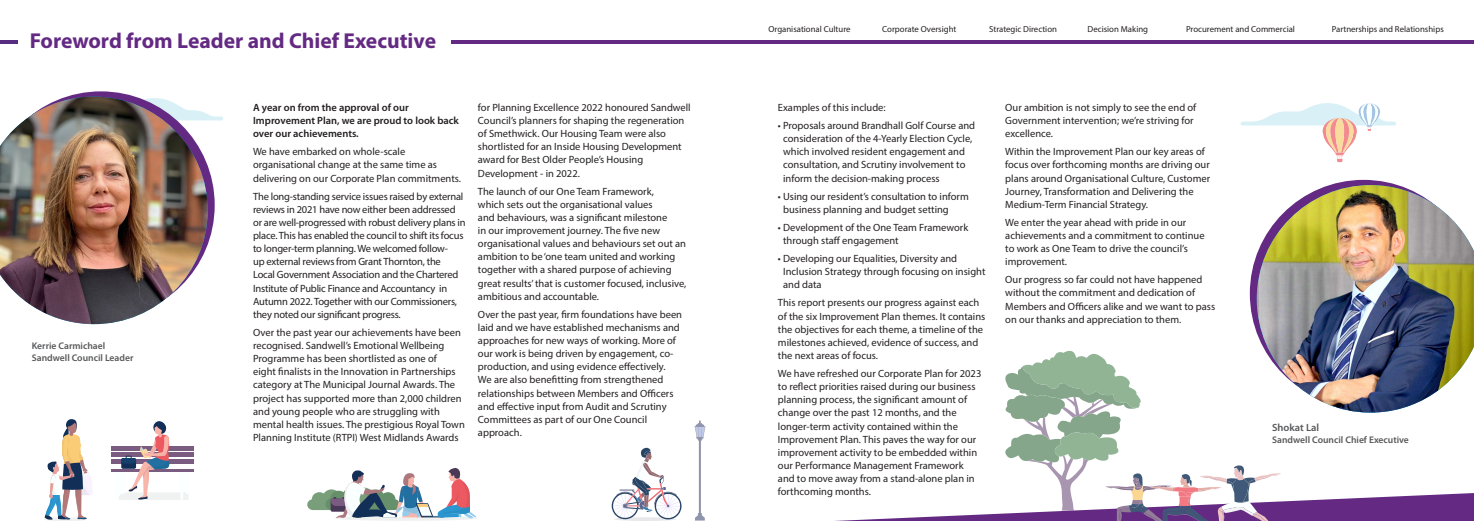
<style>
.page{position:relative;width:1474px;height:521px;background:#fff}
.page>*{position:absolute;margin:0;border:0;box-sizing:border-box;transform-origin:0 0}
.t1{font:700 21.61px "Myriad Pro";color:#642a83}
.t2{font:10.5px/13.1px "Myriad Pro";color:#231f20}
.t3{font:10.5px/13.1px "Myriad Pro";letter-spacing:-.02em;color:#231f20}
.t4{font:600 10.5px/13.1px "Myriad Pro";color:#231f20}
.t5{font:600 10.5px "Myriad Pro";color:#57585a}
.t6{font:600 9.62px "Myriad Pro";color:#57585a}
.t7{font:8.75px "Myriad Pro";color:#231f20}
</style>
<div class="page">
<svg style="left:215px;top:116px;width:8px;height:4px"></svg>
<hr style="left:451px;top:40px;width:1022px;height:3px;background:#642a83">
<hr style="left:0;top:40px;width:18px;height:3px;background:#582c80">
<svg style="left:1249px;top:180px;width:148px;height:150px"></svg>
<img style="left:1256px;top:185px;width:217px;height:166px">
<svg style="left:1240px;top:103px;width:156px;height:59px"></svg>
<svg style="left:611px;top:448px;width:71px;height:73px"></svg>
<svg style="left:834px;top:351px;width:639px;height:170px"></svg>
<hr style="left:44px;top:517px;width:43px;height:4px;background:#f0f2f2;border-radius:50%">
<svg style="left:45px;top:419px;width:47px;height:101px"></svg>
<hr style="left:112px;top:469px;width:82px;height:2px;background:#7a5c80">
<div style="left:112px;top:446px;width:82px;height:5px;background:#7a5c80"></div>
<div style="left:112px;top:452px;width:82px;height:5px;background:#7a5c80"></div>
<div style="left:112px;top:459px;width:82px;height:5px;background:#7a5c80"></div>
<svg style="left:116px;top:421px;width:73px;height:79px"></svg>
<svg style="left:694px;top:420px;width:11px;height:100px"></svg>
<svg style="left:307px;top:468px;width:170px;height:53px"></svg>
<svg style="left:66px;top:91px;width:149px;height:153px"></svg>
<img style="left:0;top:97px;width:208px;height:227px">
<p class="t1" style="left:30px;top:26px;width:408px">Foreword from Leader and Chief Executive</p>
<p class="t6" style="left:32px;top:340px;width:75px">Kerrie Carmichael</p>
<p class="t6" style="left:32px;top:352px;width:103px">Sandwell Council Leader</p>
<p class="t4" style="left:253px;top:101px;width:207px">A year on from the approval of our<br>Improvement Plan, we are proud to look back over our achievements.</p>
<p class="t2" style="left:253px;top:145px;width:209px">We have embarked on whole-scale organisational change at the same time as delivering on our Corporate Plan commitments.</p>
<p class="t3" style="left:253px;top:189px;width:214px">The long-standing service issues raised by external reviews in 2021 have now either been addressed or are well-progressed with robust delivery plans in place. This has enabled the council to shift its focus to longer-term planning. We welcomed follow-<br>up external reviews from Grant Thornton, the<br>Local Government Association and the Chartered Institute of Public Finance and Accountancy in Autumn 2022. Together with our Commissioners, they noted our significant progress.</p>
<p class="t2" style="left:253px;top:326px;width:213px">Over the past year our achievements have been recognised. Sandwell’s Emotional Wellbeing Programme has been shortlisted as one of<br>eight finalists in the Innovation in Partnerships category at The Municipal Journal Awards. The project has supported more than 2,000 children and young people who are struggling with mental health issues. The prestigious Royal Town Planning Institute (RTPI) West Midlands Awards</p>
<p class="t2" style="left:478px;top:101px;width:214px">for Planning Excellence 2022 honoured Sandwell Council’s planners for shaping the regeneration of Smethwick. Our Housing Team were also shortlisted for an Inside Housing Development award for Best Older People’s Housing Development - in 2022.</p>
<p class="t2" style="left:478px;top:184px;width:210px">The launch of our One Team Framework,<br>which sets out the organisational values<br>and behaviours, was a significant milestone<br>in our improvement journey. The five new organisational values and behaviours set out an ambition to be ‘one team united and working together with a shared purpose of achieving great results’ that is customer focused, inclusive, ambitious and accountable.</p>
<p class="t2" style="left:478px;top:307px;width:206px">Over the past year, firm foundations have been laid and we have established mechanisms and approaches for new ways of working. More of our work is being driven by engagement, co&shy;production, and using evidence effectively.<br>We are also benefitting from strengthened relationships between Members and Officers and effective input from Audit and Scrutiny Committees as part of our One Council approach.</p>
<p class="t7" style="left:768px;top:23px;width:83px">Organisational Culture</p>
<p class="t7" style="left:882px;top:23px;width:76px">Corporate Oversight</p>
<p class="t7" style="left:989px;top:23px;width:69px">Strategic Direction</p>
<p class="t7" style="left:1087px;top:23px;width:62px">Decision Making</p>
<p class="t7" style="left:1186px;top:23px;width:110px">Procurement and Commercial</p>
<p class="t7" style="left:1331px;top:23px;width:114px">Partnerships and Relationships</p>
<p class="t2" style="left:778px;top:101px;width:109px">Examples of this include:</p>
<p class="t2" style="left:783px;top:119px;width:193px;text-indent:-5px">• Proposals around Brandhall Golf Course and consideration of the 4-Yearly Election Cycle, which involved resident engagement and consultation, and Scrutiny involvement to inform the decision-making process</p>
<p class="t2" style="left:783px;top:189px;width:187px;text-indent:-5px">• Using our resident’s consultation to inform business planning and budget setting</p>
<p class="t2" style="left:783px;top:221px;width:187px;text-indent:-5px">• Development of the One Team Framework through staff engagement</p>
<p class="t2" style="left:783px;top:252px;width:204px;text-indent:-5px">• Developing our Equalities, Diversity and<br>Inclusion Strategy through focusing on insight and data</p>
<p class="t2" style="left:778px;top:296px;width:209px">This report presents our progress against each of the six Improvement Plan themes. It contains the objectives for each theme, a timeline of the milestones achieved, evidence of success, and the next areas of focus.</p>
<p class="t2" style="left:778px;top:367px;width:205px">We have refreshed our Corporate Plan for 2023 to reflect priorities raised during our business planning process, the significant amount of change over the past 12 months, and the longer-term activity contained within the Improvement Plan. This paves the way for our improvement activity to be embedded within our Performance Management Framework and to move away from a stand-alone plan in forthcoming months.</p>
<p class="t2" style="left:1005px;top:101px;width:193px">Our ambition is not simply to see the end of<br>Government intervention; we’re striving for excellence.</p>
<p class="t2" style="left:1005px;top:145px;width:206px">Within the Improvement Plan our key areas of focus over forthcoming months are driving our plans around Organisational Culture, Customer Journey, Transformation and Delivering the Medium-Term Financial Strategy.</p>
<p class="t2" style="left:1005px;top:216px;width:201px">We enter the year ahead with pride in our achievements and a commitment to continue to work as One Team to drive the council’s improvement.</p>
<p class="t2" style="left:1005px;top:273px;width:211px">Our progress so far could not have happened without the commitment and dedication of Members and Officers alike and we want to pass on our thanks and appreciation to them.</p>
<p class="t5" style="left:1272px;top:421px;width:49px">Shokat Lal</p>
<p class="t6" style="left:1272px;top:434px;width:138px">Sandwell Council Chief Executive</p>
</div>
